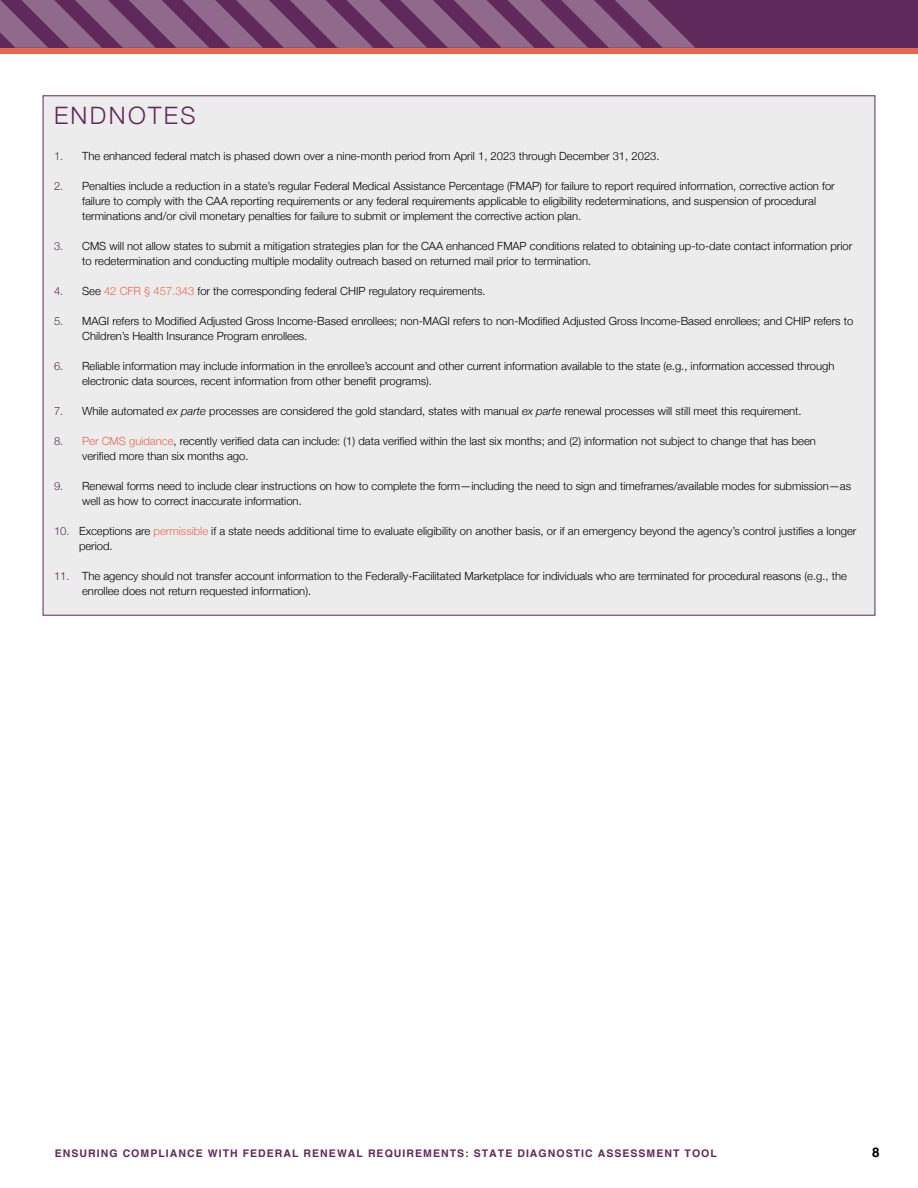
<style>
.page{position:relative;width:918px;height:1188px;background:#fff}
.page>*{position:absolute;margin:0;border:0;box-sizing:border-box;transform-origin:0 0}
.t1{font:300 24px "Helvetica Neue";letter-spacing:.1em;color:#60295b}
.t2{font:700 13.5px "Helvetica";color:#000}
.t3{font:300 11.25px/15px "Helvetica Neue";color:#000}
.t4{font:700 10.5px "Helvetica";letter-spacing:.1em;color:#60295b}
.s1{color:#60295b}
.s2{color:#5e2958}
.s3{color:#e9674f}
.s4{font-style:italic}
</style>
<div class="page">
<div style="left:0;top:0;width:918px;height:49px;background:#60295b"></div>
<div style="left:0;top:48px;width:918px;height:5px;background:#e9674f"></div>
<svg style="left:0;top:0;width:695px;height:48px"></svg>
<div style="left:43px;top:95px;width:832px;height:521px;background:#ececed;border:1px solid #60295b"></div>
<h1 class="t1" style="left:54px;top:97px;width:143px">ENDNOTES</h1>
<p class="t3" style="left:54px;top:148px;width:607px"><span class="s1">1.</span> The enhanced federal match is phased down over a nine-month period from April 1, 2023 through December 31, 2023.</p>
<p class="t3" style="left:82px;top:178px;width:754px;text-indent:-28px"><span class="s2">2.</span> Penalties include a reduction in a state’s regular Federal Medical Assistance Percentage (FMAP) for failure to report required information, corrective action for failure to comply with the CAA reporting requirements or any federal requirements applicable to eligibility redeterminations, and suspension of procedural terminations and/or civil monetary penalties for failure to submit or implement the corrective action plan.</p>
<p class="t3" style="left:82px;top:238px;width:772px;text-indent:-28px"><span class="s2">3.</span> CMS will not allow states to submit a mitigation strategies plan for the CAA enhanced FMAP conditions related to obtaining up-to-date contact information prior to redetermination and conducting multiple modality outreach based on returned mail prior to termination.</p>
<p class="t3" style="left:54px;top:283px;width:433px"><span class="s1">4.</span> See <span class="s3">42 CFR § 457.343</span> for the corresponding federal CHIP regulatory requirements.</p>
<p class="t3" style="left:82px;top:313px;width:773px;text-indent:-28px"><span class="s2">5.</span> MAGI refers to Modified Adjusted Gross Income-Based enrollees; non-MAGI refers to non-Modified Adjusted Gross Income-Based enrollees; and CHIP refers to<br>Children’s Health Insurance Program enrollees.</p>
<p class="t3" style="left:82px;top:358px;width:754px;text-indent:-28px"><span class="s1">6.</span> Reliable information may include information in the enrollee’s account and other current information available to the state (e.g., information accessed through electronic data sources, recent information from other benefit programs).</p>
<p class="t3" style="left:54px;top:403px;width:749px"><span class="s2">7.</span> While automated <span class="s4">ex parte</span> processes are considered the gold standard, states with manual <span class="s4">ex parte</span> renewal processes will still meet this requirement.</p>
<p class="t3" style="left:82px;top:433px;width:735px;text-indent:-28px"><span class="s1">8.</span> <span class="s3">Per CMS guidance</span>, recently verified data can include: (1) data verified within the last six months; and (2) information not subject to change that has been verified more than six months ago.</p>
<p class="t3" style="left:82px;top:478px;width:771px;text-indent:-28px"><span class="s1">9.</span> Renewal forms need to include clear instructions on how to complete the form—including the need to sign and timeframes/available modes for submission—as well as how to correct inaccurate information.</p>
<p class="t3" style="left:79px;top:523px;width:779px;text-indent:-25px"><span class="s1">10.</span> Exceptions are <span class="s3">permissible</span> if a state needs additional time to evaluate eligibility on another basis, or if an emergency beyond the agency’s control justifies a longer period.</p>
<p class="t3" style="left:82px;top:568px;width:766px;text-indent:-28px"><span class="s1">11.</span> The agency should not transfer account information to the Federally-Facilitated Marketplace for individuals who are terminated for procedural reasons (e.g., the enrollee does not return requested information).</p>
<p class="t4" style="left:55px;top:1147px;width:663px">ENSURING COMPLIANCE WITH FEDERAL RENEWAL REQUIREMENTS: STATE DIAGNOSTIC ASSESSMENT TOOL</p>
<p class="t2" style="left:872px;top:1144px;width:9px">8</p>
</div>
